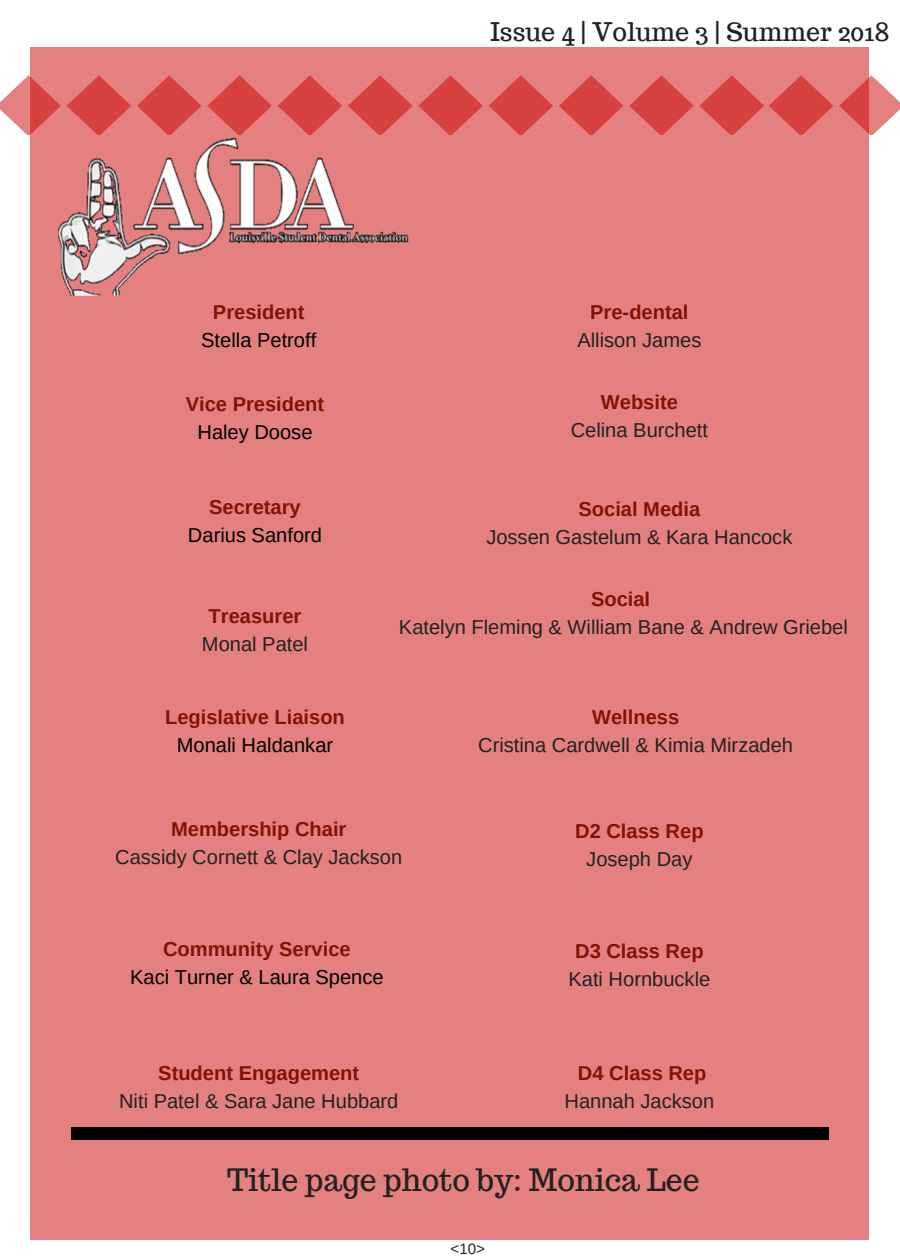
<style>
.page{position:relative;width:900px;height:1260px;background:#fff}
.page>*{position:absolute;margin:0;border:0;box-sizing:border-box;transform-origin:0 0}
.t1{font:30.25px "Trocchi";color:#222}
.t2{font:25.25px "Trocchi";color:#222}
.t3{font:20px "Arimo";color:#222}
.t4{font:700 20px "Arimo";color:#831404}
.t5{font:20px "Arimo";color:#000}
.t6{font:15px "Arimo";color:#222}
</style>
<div class="page">
<div style="left:30px;top:47px;width:838px;height:1192px;background:#e48080"></div>
<svg style="left:0;top:75px;width:54px;height:60px"></svg>
<svg style="left:81px;top:75px;width:36px;height:17px"></svg>
<svg style="left:152px;top:75px;width:105px;height:17px"></svg>
<svg style="left:292px;top:75px;width:36px;height:17px"></svg>
<svg style="left:363px;top:75px;width:120px;height:60px"></svg>
<svg style="left:489px;top:75px;width:64px;height:60px"></svg>
<svg style="left:559px;top:75px;width:274px;height:60px"></svg>
<svg style="left:839px;top:75px;width:61px;height:60px"></svg>
<img style="left:54px;top:92px;width:360px;height:204px">
<div style="left:72px;top:1127px;width:74px;height:13px;background:#000"></div>
<div style="left:754px;top:1127px;width:74px;height:13px;background:#000"></div>
<div style="left:144px;top:1127px;width:512px;height:13px;background:#000"></div>
<div style="left:655px;top:1127px;width:101px;height:13px;background:#000"></div>
<p class="t2" style="left:491px;top:16px;width:400px">Issue 4 | Volume 3 | Summer 2018</p>
<p class="t4" style="left:213px;top:301px;width:93px">President</p>
<p class="t5" style="left:201px;top:329px;width:117px">Stella Petroff</p>
<p class="t4" style="left:186px;top:393px;width:140px">Vice President</p>
<p class="t5" style="left:197px;top:421px;width:117px">Haley Doose</p>
<p class="t4" style="left:209px;top:496px;width:93px">Secretary</p>
<p class="t5" style="left:188px;top:524px;width:136px">Darius Sanford</p>
<p class="t4" style="left:209px;top:604px;width:94px">Treasurer</p>
<p class="t3" style="left:202px;top:633px;width:108px">Monal Patel</p>
<p class="t4" style="left:165px;top:706px;width:181px">Legislative Liaison</p>
<p class="t5" style="left:177px;top:734px;width:158px">Monali Haldankar</p>
<p class="t4" style="left:590px;top:301px;width:100px">Pre-dental</p>
<p class="t3" style="left:577px;top:329px;width:125px">Allison James</p>
<p class="t4" style="left:601px;top:391px;width:79px">Website</p>
<p class="t3" style="left:571px;top:419px;width:139px">Celina Burchett</p>
<p class="t4" style="left:579px;top:498px;width:123px">Social Media</p>
<p class="t3" style="left:486px;top:526px;width:308px">Jossen Gastelum &amp; Kara Hancock</p>
<p class="t4" style="left:591px;top:588px;width:61px">Social</p>
<p class="t3" style="left:399px;top:616px;width:451px">Katelyn Fleming &amp; William Bane &amp; Andrew Griebel</p>
<p class="t4" style="left:592px;top:706px;width:89px">Wellness</p>
<p class="t3" style="left:478px;top:734px;width:316px">Cristina Cardwell &amp; Kimia Mirzadeh</p>
<p class="t4" style="left:171px;top:818px;width:177px">Membership Chair</p>
<p class="t3" style="left:115px;top:846px;width:289px">Cassidy Cornett &amp; Clay Jackson</p>
<p class="t4" style="left:163px;top:938px;width:189px">Community Service</p>
<p class="t5" style="left:130px;top:966px;width:255px">Kaci Turner &amp; Laura Spence</p>
<p class="t4" style="left:158px;top:1062px;width:202px">Student Engagement</p>
<p class="t3" style="left:119px;top:1090px;width:281px">Niti Patel &amp; Sara Jane Hubbard</p>
<p class="t4" style="left:575px;top:820px;width:130px">D2 Class Rep</p>
<p class="t3" style="left:586px;top:848px;width:108px">Joseph Day</p>
<p class="t4" style="left:575px;top:940px;width:130px">D3 Class Rep</p>
<p class="t3" style="left:568px;top:968px;width:143px">Kati Hornbuckle</p>
<p class="t4" style="left:578px;top:1062px;width:130px">D4 Class Rep</p>
<p class="t3" style="left:565px;top:1090px;width:151px">Hannah Jackson</p>
<h1 class="t1" style="left:227px;top:1160px;width:474px">Title page photo by: Monica Lee</h1>
<p class="t6" style="left:451px;top:1241px;width:36px">&lt;10&gt;</p>
</div>
